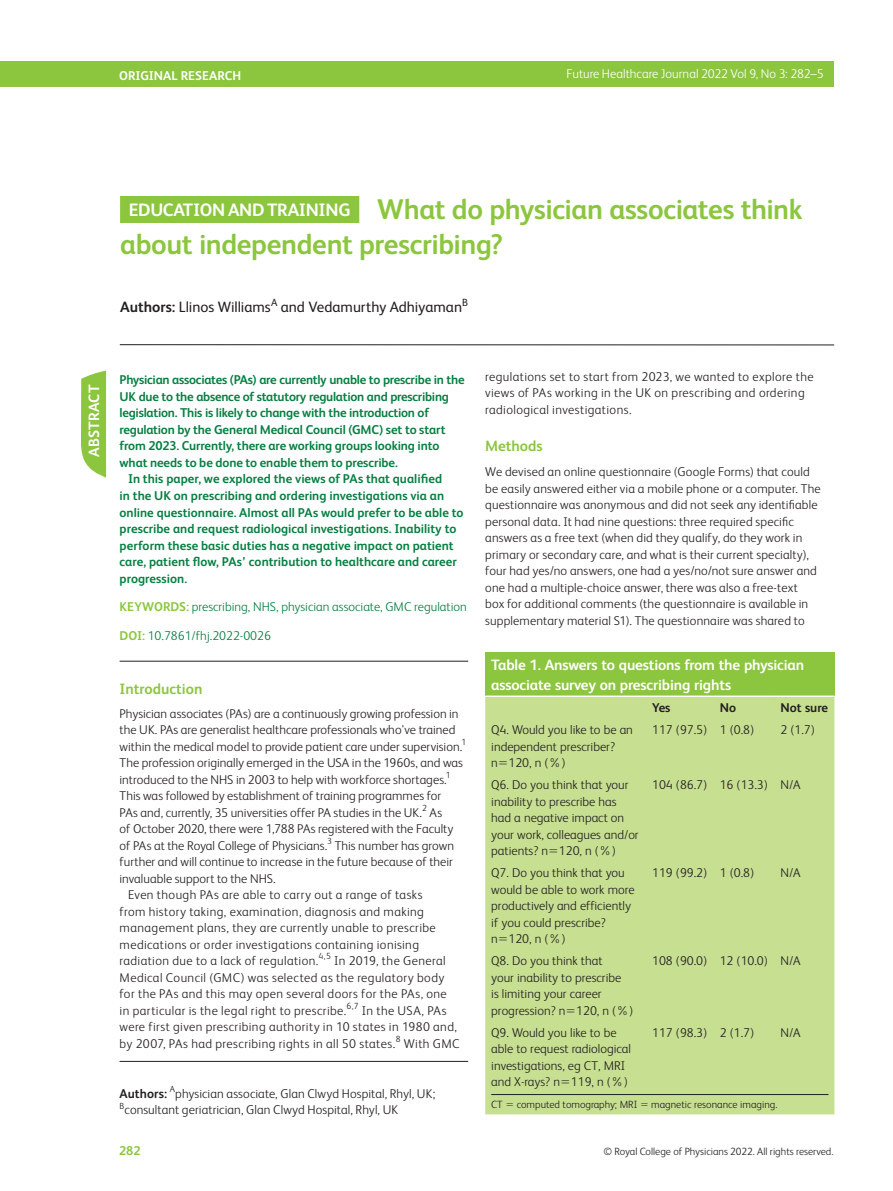
<style>
.page{position:relative;width:893px;height:1191px;background:#fff}
.page>*{position:absolute;margin:0;border:0;box-sizing:border-box;transform-origin:0 0}
.subject{font:700 28.5px/34.5px "FS Albert";letter-spacing:-.015em;color:#8bc63e}
.t1{font:700 18px "FS Albert";letter-spacing:-.015em;color:#fff}
.table-wrap_caption_P{font:700 15px/20.2px "FS Albert";letter-spacing:-.01em;color:#fff}
.front_article-meta_C{font:15px "FS Albert";color:#231f20}
.body_INTRO{font:700 15px "FS Albert";color:#8bc63e}
.body_H1{font:700 15px "FS Albert";letter-spacing:-.005em;color:#8bc63e}
.body_sec_P_noIndent{font:300 12.75px/16.5px "FS Albert";letter-spacing:.005em;color:#231f20}
.ABSTRACT{font:700 12.75px/16.5px "FS Albert";letter-spacing:-.005em;color:#057f41}
.body_sec_P_Indent{font:300 12.75px/16.5px "FS Albert";letter-spacing:.03em;color:#231f20}
.tbody_left{font:300 12.75px/16.5px "FS Albert";color:#231f20}
.article-meta_contrib{font:300 12.75px/16.5px "FS Albert";letter-spacing:.005em;color:#231f20}
.article-meta_kwd-gro{font:300 12.75px "FS Albert";color:#057f41}
.t2{font:300 12.75px "FS Albert";color:#fff}
.t3{font:700 12.75px "FS Albert";color:#fff}
.thead_left{font:700 12.75px "FS Albert";color:#231f20}
.article-meta_contrib-2{font:700 12.75px "FS Albert";letter-spacing:.005em;color:#231f20}
.t4{font:700 12.75px "FS Albert";color:#8bc63e}
.table-wrap-foot_fn_P{font:300 10.5px "FS Albert";color:#231f20}
.front_article-meta_C-2{font:10.5px "FS Albert";color:#231f20}
.body_sec_P_noIndent-2{font:300 8.85px "FS Albert";color:#231f20}
.article-meta_contrib-3{font:300 8.85px "FS Albert";color:#231f20}
.s1{font-weight:700}
.s2{font-weight:700;color:#8bc63e}
</style>
<div class="page">
<div style="left:0;top:62px;width:833px;height:25px;background:#8bc63e"></div>
<hr style="left:120px;top:344px;width:714px;height:1px;background:#231f20">
<hr style="left:120px;top:661px;width:348px;height:1px;background:#231f20">
<hr style="left:120px;top:1061px;width:348px;height:1px;background:#231f20">
<svg style="left:81px;top:370px;width:25px;height:108px;background:#99cd55"></svg>
<div style="left:485px;top:652px;width:349px;height:44px;background:#8bc63e"></div>
<div style="left:485px;top:697px;width:349px;height:417px;background:#c7df91"></div>
<hr style="left:485px;top:695px;width:161px;height:2px;background:#fff">
<hr style="left:646px;top:695px;width:68px;height:2px;background:#fff">
<hr style="left:714px;top:695px;width:60px;height:2px;background:#fff">
<hr style="left:774px;top:695px;width:60px;height:2px;background:#fff">
<hr style="left:491px;top:1094px;width:337px;height:1px;background:#231f20">
<div style="left:120px;top:196px;width:239px;height:27px;background:#8bc63e"></div>
<svg style="left:499px;top:761px;width:8px;height:3px"></svg>
<svg style="left:550px;top:849px;width:7px;height:3px"></svg>
<svg style="left:499px;top:937px;width:8px;height:3px"></svg>
<svg style="left:567px;top:1009px;width:8px;height:3px"></svg>
<svg style="left:562px;top:1080px;width:7px;height:3px"></svg>
<svg style="left:507px;top:1103px;width:6px;height:3px"></svg>
<svg style="left:641px;top:1103px;width:6px;height:3px"></svg>
<p class="t3" style="left:119px;top:68px;width:124px">ORIGINAL RESEARCH</p>
<p class="t2" style="left:567px;top:66px;width:259px">Future Healthcare Journal 2022 Vol 9, No 3: 282–5</p>
<p class="subject" style="left:120px;top:192px;width:684px;text-indent:257px">What do physician associates think about independent prescribing?</p>
<p class="t1" style="left:129px;top:199px;width:223px">EDUCATION AND TRAINING</p>
<p class="front_article-meta_C" style="left:120px;top:299px;width:152px"><span class="s1">Authors:</span> Llinos Williams</p>
<p class="front_article-meta_C-2" style="left:271px;top:296px;width:8px">A</p>
<p class="front_article-meta_C" style="left:281px;top:299px;width:183px">and Vedamurthy Adhiyaman</p>
<p class="front_article-meta_C-2" style="left:462px;top:296px;width:7px">B</p>
<p class="table-wrap_caption_P" style="left:84px;top:456px;width:73px;rotate:-90deg">ABSTRACT</p>
<p class="ABSTRACT" style="left:120px;top:372px;width:347px">Physician associates (PAs) are currently unable to prescribe in the UK due to the absence of statutory regulation and prescribing legislation. This is likely to change with the introduction of regulation by the General Medical Council (GMC) set to start from 2023. Currently, there are working groups looking into what needs to be done to enable them to prescribe.</p>
<p class="ABSTRACT" style="left:120px;top:471px;width:345px;text-indent:9px">In this paper, we explored the views of PAs that qualified<br>in the UK on prescribing and ordering investigations via an online questionnaire. Almost all PAs would prefer to be able to prescribe and request radiological investigations. Inability to perform these basic duties has a negative impact on patient care, patient flow, PAs’ contribution to healthcare and career progression.</p>
<p class="article-meta_kwd-gro" style="left:120px;top:599px;width:349px"><span class="s2">KEYWORDS:</span> prescribing, NHS, physician associate, GMC regulation</p>
<p class="article-meta_kwd-gro" style="left:120px;top:628px;width:153px"><span class="s2">DOI:</span> 10.7861/fhj.2022-0026</p>
<p class="body_INTRO" style="left:120px;top:679px;width:84px">Introduction</p>
<p class="body_sec_P_noIndent" style="left:120px;top:705px;width:344px">Physician associates (PAs) are a continuously growing profession in the UK. PAs are generalist healthcare professionals who've trained within the medical model to provide patient care under supervision.</p>
<p class="body_sec_P_noIndent-2" style="left:461px;top:736px;width:6px">1</p>
<p class="body_sec_P_noIndent" style="left:120px;top:754px;width:345px">The profession originally emerged in the USA in the 1960s, and was introduced to the NHS in 2003 to help with workforce shortages.</p>
<p class="body_sec_P_noIndent-2" style="left:446px;top:769px;width:6px">1</p>
<p class="body_sec_P_noIndent" style="left:120px;top:787px;width:336px">This was followed by establishment of training programmes for PAs and, currently, 35 universities offer PA studies in the UK.<sup>2</sup> As of October 2020, there were 1,788 PAs registered with the Faculty of PAs at the Royal College of Physicians.<sup>3</sup> This number has grown further and will continue to increase in the future because of their invaluable support to the NHS.</p>
<p class="body_sec_P_Indent" style="left:120px;top:886px;width:342px;text-indent:9px">Even though PAs are able to carry out a range of tasks<br>from history taking, examination, diagnosis and making management plans, they are currently unable to prescribe medications or order investigations containing ionising radiation due to a lack of regulation.<sup>4,5</sup> In 2019, the General Medical Council (GMC) was selected as the regulatory body for the PAs and this may open several doors for the PAs, one in particular is the legal right to prescribe.<sup>6,7</sup> In the USA, PAs were first given prescribing authority in 10 states in 1980 and, by 2007, PAs had prescribing rights in all 50 states.<sup>8</sup> With GMC</p>
<p class="article-meta_contrib-2" style="left:120px;top:1086px;width:49px">Authors:</p>
<p class="article-meta_contrib-3" style="left:170px;top:1084px;width:7px">A</p>
<p class="article-meta_contrib" style="left:120px;top:1085px;width:317px;text-indent:56px">physician associate, Glan Clwyd Hospital, Rhyl, UK;<br><sup>B</sup>consultant geriatrician, Glan Clwyd Hospital, Rhyl, UK</p>
<p class="body_sec_P_Indent" style="left:485px;top:368px;width:330px">regulations set to start from 2023, we wanted to explore the views of PAs working in the UK on prescribing and ordering radiological investigations.</p>
<p class="body_H1" style="left:485px;top:437px;width:59px">Methods</p>
<p class="body_sec_P_noIndent" style="left:485px;top:463px;width:337px">We devised an online questionnaire (Google Forms) that could be easily answered either via a mobile phone or a computer. The questionnaire was anonymous and did not seek any identifiable personal data. It had nine questions: three required specific answers as a free text (when did they qualify, do they work in primary or secondary care, and what is their current specialty), four had yes/no answers, one had a yes/no/not sure answer and one had a multiple-choice answer, there was also a free-text<br>box for additional comments (the questionnaire is available in supplementary material S1). The questionnaire was shared to</p>
<p class="table-wrap_caption_P" style="left:491px;top:654px;width:314px">Table 1. Answers to questions from the physician associate survey on prescribing rights</p>
<p class="thead_left" style="left:652px;top:700px;width:20px">Yes</p>
<p class="thead_left" style="left:720px;top:700px;width:18px">No</p>
<p class="thead_left" style="left:780px;top:700px;width:49px">Not sure</p>
<p class="tbody_left" style="left:491px;top:721px;width:143px">Q4. Would you like to be an independent prescriber?<br>n 120, n (%)</p>
<p class="tbody_left" style="left:652px;top:721px;width:57px">117 (97.5)</p>
<p class="tbody_left" style="left:720px;top:721px;width:36px">1 (0.8)</p>
<p class="tbody_left" style="left:780px;top:721px;width:36px">2 (1.7)</p>
<p class="tbody_left" style="left:491px;top:776px;width:149px">Q6. Do you think that your inability to prescribe has had a negative impact on your work, colleagues and/or patients? n 120, n (%)</p>
<p class="tbody_left" style="left:652px;top:776px;width:57px">104 (86.7)</p>
<p class="tbody_left" style="left:720px;top:776px;width:50px">16 (13.3)</p>
<p class="tbody_left" style="left:780px;top:776px;width:22px">N/A</p>
<p class="tbody_left" style="left:491px;top:864px;width:145px">Q7. Do you think that you would be able to work more productively and efficiently if you could prescribe?<br>n 120, n (%)</p>
<p class="tbody_left" style="left:652px;top:864px;width:57px">119 (99.2)</p>
<p class="tbody_left" style="left:720px;top:864px;width:36px">1 (0.8)</p>
<p class="tbody_left" style="left:780px;top:864px;width:22px">N/A</p>
<p class="tbody_left" style="left:491px;top:952px;width:143px">Q8. Do you think that<br>your inability to prescribe<br>is limiting your career progression? n 120, n (%)</p>
<p class="tbody_left" style="left:652px;top:952px;width:57px">108 (90.0)</p>
<p class="tbody_left" style="left:720px;top:952px;width:50px">12 (10.0)</p>
<p class="tbody_left" style="left:780px;top:952px;width:22px">N/A</p>
<p class="tbody_left" style="left:491px;top:1024px;width:141px">Q9. Would you like to be able to request radiological investigations, eg CT, MRI and X-rays? n 119, n (%)</p>
<p class="tbody_left" style="left:652px;top:1024px;width:57px">117 (98.3)</p>
<p class="tbody_left" style="left:720px;top:1024px;width:36px">2 (1.7)</p>
<p class="tbody_left" style="left:780px;top:1024px;width:22px">N/A</p>
<p class="table-wrap-foot_fn_P" style="left:491px;top:1098px;width:13px">CT</p>
<p class="table-wrap-foot_fn_P" style="left:517px;top:1098px;width:122px">computed tomography; MRI</p>
<p class="table-wrap-foot_fn_P" style="left:651px;top:1098px;width:128px">magnetic resonance imaging.</p>
<p class="t4" style="left:119px;top:1143px;width:23px">282</p>
<p class="table-wrap-foot_fn_P" style="left:604px;top:1145px;width:231px">© Royal College of Physicians 2022. All rights reserved.</p>
</div>
